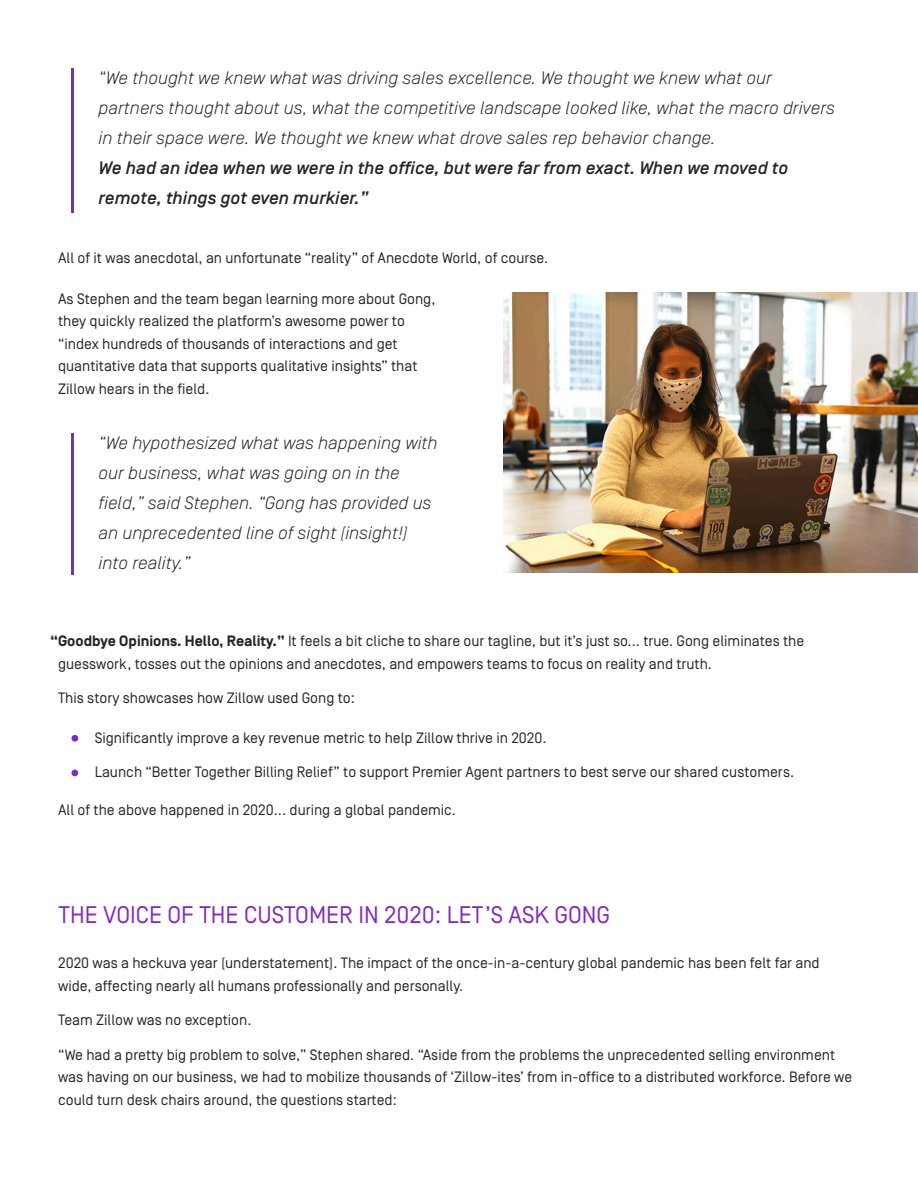
<style>
.page{position:relative;width:918px;height:1188px;background:#fff}
.page>*{position:absolute;margin:0;border:0;box-sizing:border-box;transform-origin:0 0}
.t1{font:24px "Simplon Norm";color:#802ac1}
.t2{font:italic 300 18px/30px "Simplon Norm";color:#252525}
.t3{font:italic 500 18px/30px "Simplon Norm";color:#252525}
.t4{font:15px/22.5px "Simplon Norm";color:#252525}
.s1{font-weight:700}
</style>
<div class="page">
<hr style="left:72px;top:434px;width:2px;height:141px;background:#802ac1">
<hr style="left:72px;top:68px;width:2px;height:145px;background:#802ac1">
<div style="left:71px;top:735px;width:7px;height:7px;background:#802ac1;border-radius:50%"></div>
<div style="left:71px;top:770px;width:7px;height:6px;background:#802ac1;border-radius:50%"></div>
<img style="left:504px;top:293px;width:414px;height:279px">
<p class="t2" style="left:99px;top:65px;width:738px">“We thought we knew what was driving sales excellence. We thought we knew what our partners thought about us, what the competitive landscape looked like, what the macro drivers in their space were. We thought we knew what drove sales rep behavior change.</p>
<p class="t3" style="left:99px;top:155px;width:691px">We had an idea when we were in the office, but were far from exact. When we moved to remote, things got even murkier.”</p>
<p class="t4" style="left:58px;top:248px;width:492px">All of it was anecdotal, an unfortunate “reality” of Anecdote World, of course.</p>
<p class="t4" style="left:58px;top:288px;width:379px">As Stephen and the team began learning more about Gong, they quickly realized the platform’s awesome power to “index hundreds of thousands of interactions and get quantitative data that supports qualitative insights” that Zillow hears in the field.</p>
<p class="t2" style="left:99px;top:429px;width:341px">“We hypothesized what was happening with our business, what was going on in the field,” said Stephen. “Gong has provided us an unprecedented line of sight (insight!) into reality.”</p>
<p class="t4" style="left:58px;top:631px;width:748px;text-indent:-8px"><span class="s1">“Goodbye Opinions. Hello, Reality.”</span> It feels a bit cliche to share our tagline, but it’s just so... true. Gong eliminates the guesswork, tosses out the opinions and anecdotes, and empowers teams to focus on reality and truth.</p>
<p class="t4" style="left:58px;top:688px;width:298px">This story showcases how Zillow used Gong to:</p>
<p class="t4" style="left:95px;top:728px;width:453px">Significantly improve a key revenue metric to help Zillow thrive in 2020.</p>
<p class="t4" style="left:95px;top:762px;width:701px">Launch “Better Together Billing Relief” to support Premier Agent partners to best serve our shared customers.</p>
<p class="t4" style="left:58px;top:800px;width:399px">All of the above happened in 2020... during a global pandemic.</p>
<h1 class="t1" style="left:59px;top:902px;width:553px">THE VOICE OF THE CUSTOMER IN 2020: LET’S ASK GONG</h1>
<p class="t4" style="left:58px;top:953px;width:763px">2020 was a heckuva year (understatement). The impact of the once-in-a-century global pandemic has been felt far and wide, affecting nearly all humans professionally and personally.</p>
<p class="t4" style="left:58px;top:1010px;width:195px">Team Zillow was no exception.</p>
<p class="t4" style="left:58px;top:1045px;width:796px">“We had a pretty big problem to solve,” Stephen shared. “Aside from the problems the unprecedented selling environment was having on our business, we had to mobilize thousands of ‘Zillow-ites’ from in-office to a distributed workforce. Before we could turn desk chairs around, the questions started:</p>
</div>
